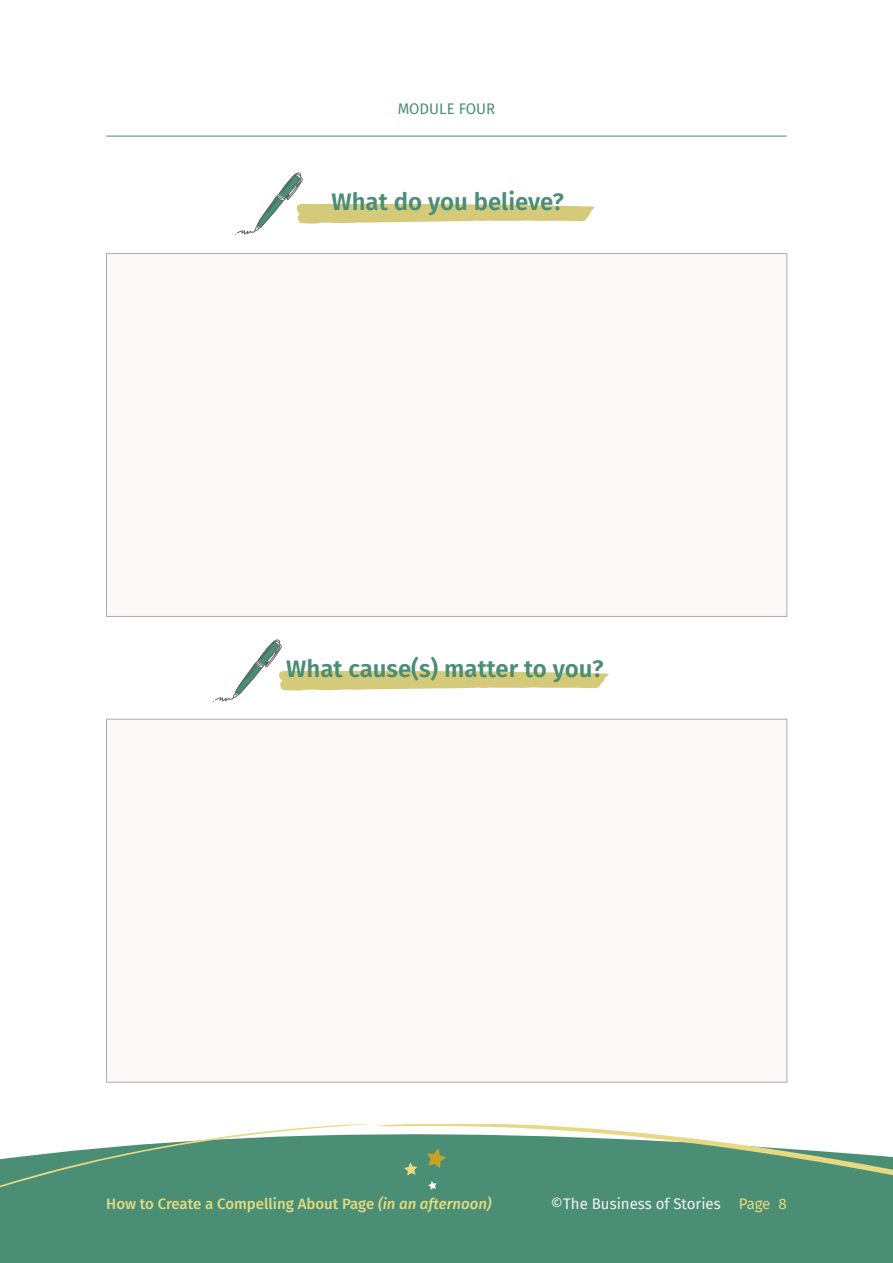
<style>
.page{position:relative;width:893px;height:1263px;background:#fff}
.page>*{position:absolute;margin:0;border:0;box-sizing:border-box;transform-origin:0 0}
.t1{font:600 24px "Fira Sans";color:#4a8e76}
.t2{font:500 15px "Fira Sans";color:#e5da81}
.t3{font:15px "Fira Sans";color:#f5f3f2}
.t4{font:15px "Fira Sans";color:#4a8e76}
.s1{font-style:italic}
.s2{color:#e5da81}
</style>
<div class="page">
<svg style="left:0;top:1124px;width:893px;height:139px;fill:#4a8f75"></svg>
<svg style="left:427px;top:1148px;width:19px;height:20px"></svg>
<svg style="left:404px;top:1162px;width:13px;height:13px"></svg>
<svg style="left:428px;top:1181px;width:9px;height:9px"></svg>
<hr style="left:106px;top:136px;width:681px;height:1px;background:#4a8e76">
<img style="left:235px;top:172px;width:70px;height:63px">
<svg style="left:296px;top:204px;width:299px;height:20px"></svg>
<div style="left:106px;top:253px;width:681px;height:364px;background:#f5f3f2"></div>
<img style="left:213px;top:639px;width:69px;height:63px">
<svg style="left:279px;top:671px;width:330px;height:19px"></svg>
<div style="left:106px;top:719px;width:681px;height:363px;background:#f5f3f2"></div>
<p class="t4" style="left:398px;top:97px;width:99px">MODULE FOUR</p>
<h1 class="t1" style="left:332px;top:182px;width:234px">What do you believe?</h1>
<h1 class="t1" style="left:286px;top:649px;width:319px">What cause(s) matter to you?</h1>
<p class="t2" style="left:106px;top:1192px;width:387px">How to Create a Compelling About Page <span class="s1">(in an afternoon)</span></p>
<p class="t3" style="left:551px;top:1192px;width:237px">©The Business of Stories <span class="s2">Page 8</span></p>
</div>
